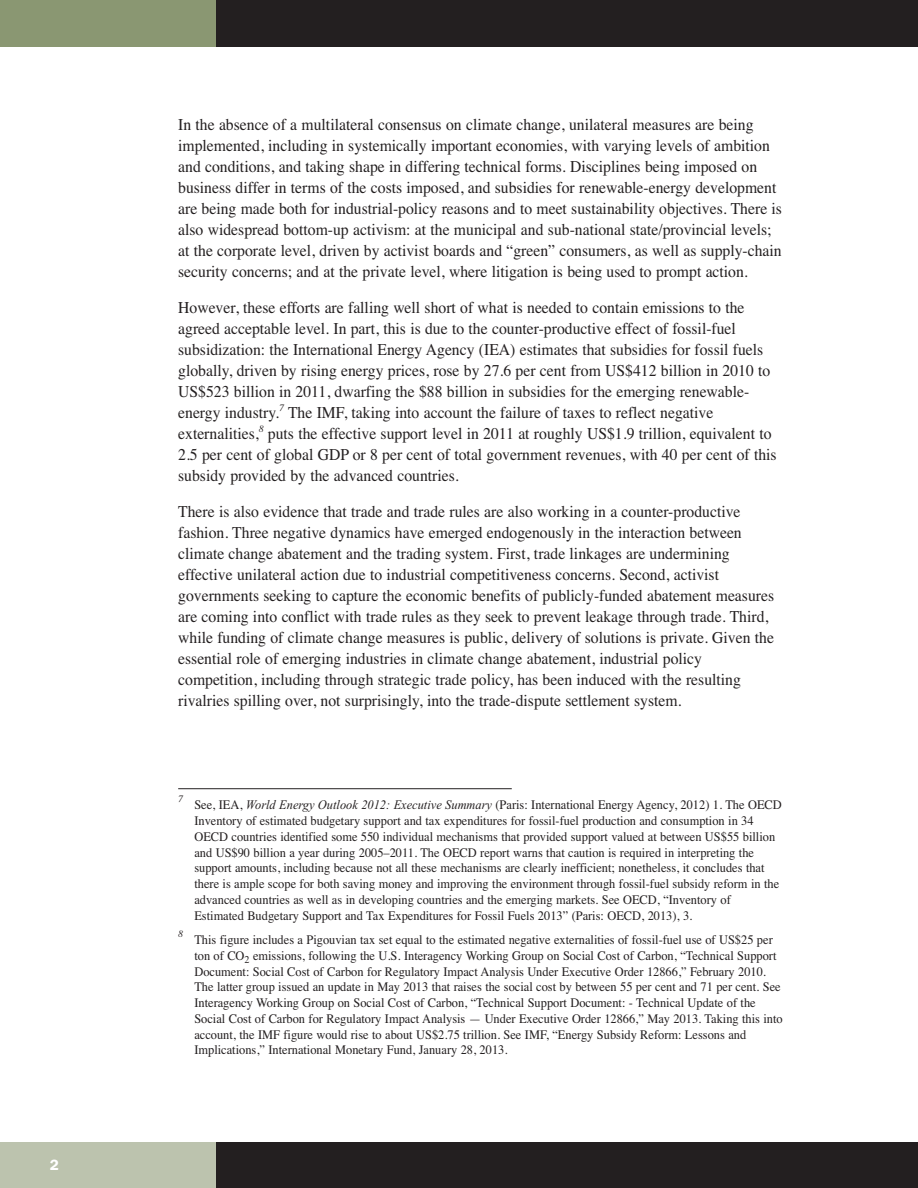
<style>
.page{position:relative;width:918px;height:1188px;background:#fff}
.page>*{position:absolute;margin:0;border:0;box-sizing:border-box;transform-origin:0 0}
.t1{font:16.5px/21px "Times";color:#231f20;scale:.95 1}
.t2{font:600 15px "Franklin Gothic";color:#fff}
.t3{font:13.05px/15.8px "Times";color:#231f20;scale:.95 1}
.t4{font:italic 9.75px "Times";color:#231f20}
.s1{font-family:"Times New Roman";font-style:italic}
</style>
<div class="page">
<hr style="left:178px;top:788px;width:334px;height:1px;background:#231f20">
<div style="left:207px;top:1143px;width:711px;height:45px;background:#231f20"></div>
<div style="left:0;top:1143px;width:216px;height:45px;background:#bcc3ae"></div>
<div style="left:210px;top:0;width:708px;height:47px;background:#231f20"></div>
<div style="left:0;top:0;width:216px;height:47px;background:#8a9772"></div>
<p class="t2" style="left:50px;top:1160px;width:10px">2</p>
<p class="t1" style="left:178px;top:116px;width:637px">In the absence of a multilateral consensus on climate change, unilateral measures are being implemented, including in systemically important economies, with varying levels of ambition and conditions, and taking shape in differing technical forms. Disciplines being imposed on business differ in terms of the costs imposed, and subsidies for renewable-energy development are being made both for industrial-policy reasons and to meet sustainability objectives. There is also widespread bottom-up activism: at the municipal and sub-national state/provincial levels; at the corporate level, driven by activist boards and “green” consumers, as well as supply-chain security concerns; and at the private level, where litigation is being used to prompt action.</p>
<p class="t1" style="left:178px;top:299px;width:631px">However, these efforts are falling well short of what is needed to contain emissions to the agreed acceptable level. In part, this is due to the counter-productive effect of fossil-fuel subsidization: the International Energy Agency (IEA) estimates that subsidies for fossil fuels globally, driven by rising energy prices, rose by 27.6 per cent from US$412 billion in 2010 to US$523 billion in 2011, dwarfing the $88 billion in subsidies for the emerging renewable&shy;energy industry.<sup>7</sup> The IMF, taking into account the failure of taxes to reflect negative externalities,<sup>8</sup> puts the effective support level in 2011 at roughly US$1.9 trillion, equivalent to 2.5 per cent of global GDP or 8 per cent of total government revenues, with 40 per cent of this subsidy provided by the advanced countries.</p>
<p class="t1" style="left:178px;top:503px;width:629px">There is also evidence that trade and trade rules are also working in a counter-productive fashion. Three negative dynamics have emerged endogenously in the interaction between climate change abatement and the trading system. First, trade linkages are undermining effective unilateral action due to industrial competitiveness concerns. Second, activist governments seeking to capture the economic benefits of publicly-funded abatement measures are coming into conflict with trade rules as they seek to prevent leakage through trade. Third, while funding of climate change measures is public, delivery of solutions is private. Given the essential role of emerging industries in climate change abatement, industrial policy competition, including through strategic trade policy, has been induced with the resulting rivalries spilling over, not surprisingly, into the trade-dispute settlement system.</p>
<p class="t4" style="left:178px;top:796px;width:6px">7</p>
<p class="t4" style="left:178px;top:930px;width:6px">8</p>
<p class="t3" style="left:194px;top:798px;width:620px">See, IEA, <span class="s1">World Energy Outlook 2012: Executive Summary</span> (Paris: International Energy Agency, 2012) 1. The OECD Inventory of estimated budgetary support and tax expenditures for fossil-fuel production and consumption in 34<br>OECD countries identified some 550 individual mechanisms that provided support valued at between US$55 billion and US$90 billion a year during 2005–2011. The OECD report warns that caution is required in interpreting the support amounts, including because not all these mechanisms are clearly inefficient; nonetheless, it concludes that there is ample scope for both saving money and improving the environment through fossil-fuel subsidy reform in the advanced countries as well as in developing countries and the emerging markets. See OECD, “Inventory of Estimated Budgetary Support and Tax Expenditures for Fossil Fuels 2013” (Paris: OECD, 2013), 3.</p>
<p class="t3" style="left:194px;top:933px;width:621px">This figure includes a Pigouvian tax set equal to the estimated negative externalities of fossil-fuel use of US$25 per ton of CO<sub>2</sub> emissions, following the U.S. Interagency Working Group on Social Cost of Carbon, “Technical Support Document: Social Cost of Carbon for Regulatory Impact Analysis Under Executive Order 12866,” February 2010.<br>The latter group issued an update in May 2013 that raises the social cost by between 55 per cent and 71 per cent. See Interagency Working Group on Social Cost of Carbon, “Technical Support Document: - Technical Update of the Social Cost of Carbon for Regulatory Impact Analysis — Under Executive Order 12866,” May 2013. Taking this into account, the IMF figure would rise to about US$2.75 trillion. See IMF, “Energy Subsidy Reform: Lessons and Implications,” International Monetary Fund, January 28, 2013.</p>
</div>
